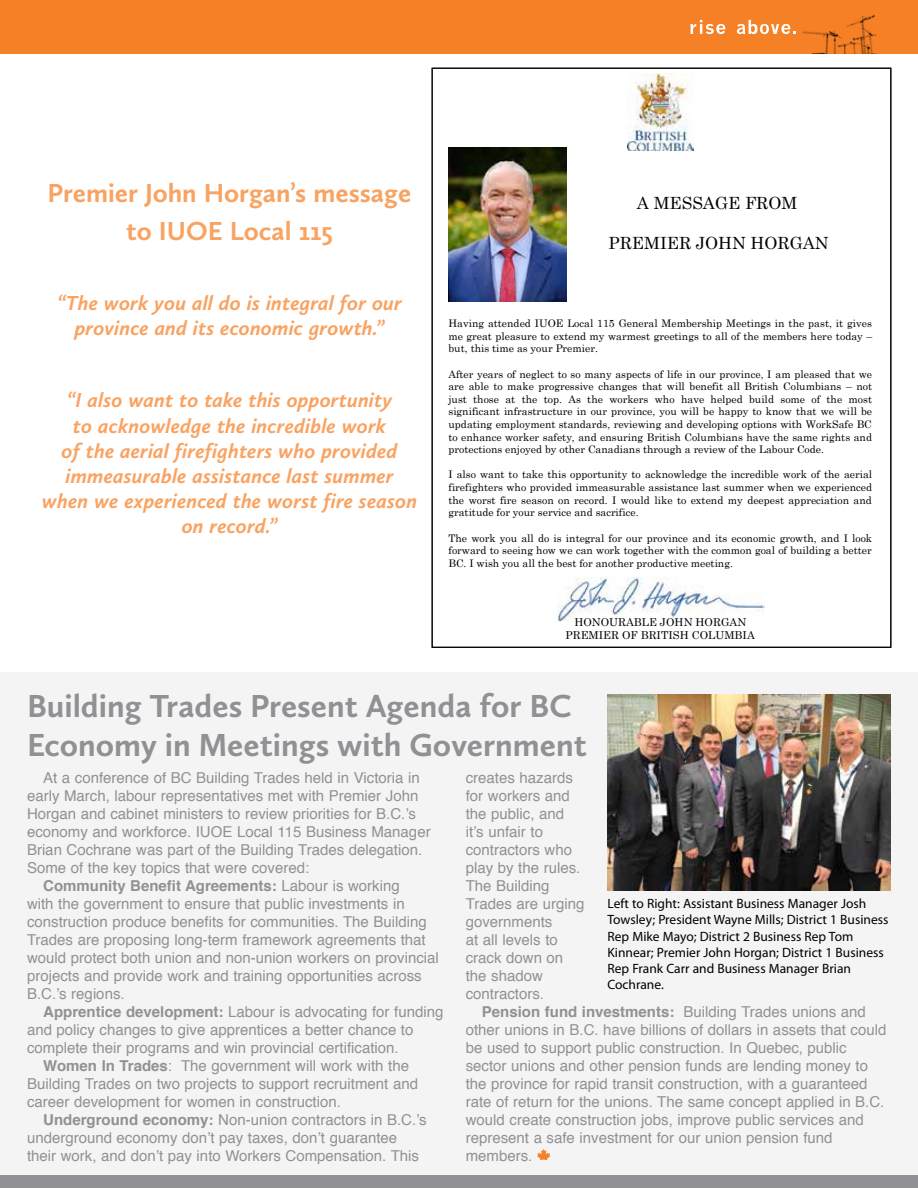
<style>
.page{position:relative;width:918px;height:1188px;background:#fff}
.page>*{position:absolute;margin:0;border:0;box-sizing:border-box;transform-origin:0 0}
.t1{font:700 33px/39.6px "Calluna Sans";color:#919195}
.t2{font:700 27px/37.8px "Calluna Sans";color:#f9a362;text-align:center}
.t3{font:italic 700 21px/25.2px "Calluna Sans";letter-spacing:.01em;color:#f9a362;text-align:center}
.t4{font:16.8px "Century";color:#000}
.t5{font:15px/18px "Helvetica";color:#919195}
.t6{font:700 15px "Helvetica";color:#919195}
.t7{font:13.5px/16.2px "Myriad Pro";color:#000}
.t8{font:10.95px/13px "Century";color:#000;text-align:center}
.t9{font:10.5px/12.6px "Century";color:#000;text-align:justify}
.s1{font-weight:400}
.s2{font-weight:700}
</style>
<div class="page">
<div style="left:0;top:1174px;width:918px;height:14px;background:#919195"></div>
<div style="left:0;top:0;width:918px;height:54px;background:#f58025"></div>
<svg style="left:691px;top:20px;width:34px;height:14px"></svg>
<svg style="left:737px;top:20px;width:59px;height:14px"></svg>
<img style="left:803px;top:15px;width:74px;height:38px">
<svg style="left:448px;top:73px;width:317px;height:549px"></svg>
<div style="left:0;top:672px;width:918px;height:502px;background:#f4f4f4"></div>
<svg style="left:537px;top:1149px;width:13px;height:11px"></svg>
<img style="left:608px;top:695px;width:283px;height:196px">
<h2 class="t2" style="left:48px;top:174px;width:365px">Premier John Horgan’s message to IUOE Local 115</h2>
<h3 class="t3" style="left:57px;top:290px;width:346px">“The work you all do is integral for our province and its economic growth.”</h3>
<h3 class="t3" style="left:42px;top:387px;width:377px">“I also want to take this opportunity<br>to acknowledge the incredible work<br>of the aerial firefighters who provided immeasurable assistance last summer when we experienced the worst fire season on record.”</h3>
<p class="t4" style="left:637px;top:189px;width:162px">A MESSAGE FROM</p>
<p class="t4" style="left:609px;top:229px;width:222px">PREMIER JOHN HORGAN</p>
<p class="t9" style="left:448px;top:316px;width:425px">Having attended IUOE Local 115 General Membership Meetings in the past, it gives me great pleasure to extend my warmest greetings to all of the members here today – but, this time as your Premier.</p>
<p class="t9" style="left:448px;top:367px;width:425px">After years of neglect to so many aspects of life in our province, I am pleased that we are able to make progressive changes that will benefit all British Columbians – not just those at the top. As the workers who have helped build some of the most significant infrastructure in our province, you will be happy to know that we will be updating employment standards, reviewing and developing options with WorkSafe BC to enhance worker safety, and ensuring British Columbians have the same rights and protections enjoyed by other Canadians through a review of the Labour Code.</p>
<p class="t9" style="left:448px;top:467px;width:425px">I also want to take this opportunity to acknowledge the incredible work of the aerial firefighters who provided immeasurable assistance last summer when we experienced the worst fire season on record. I would like to extend my deepest appreciation and gratitude for your service and sacrifice.</p>
<p class="t9" style="left:448px;top:531px;width:425px">The work you all do is integral for our province and its economic growth, and I look forward to seeing how we can work together with the common goal of building a better BC. I wish you all the best for another productive meeting.</p>
<p class="t8" style="left:566px;top:614px;width:191px">HONOURABLE JOHN HORGAN<br>PREMIER OF BRITISH COLUMBIA</p>
<h1 class="t1" style="left:27px;top:685px;width:561px">Building Trades Present Agenda for BC<br>Economy in Meetings with Government</h1>
<p class="t5" style="left:43px;top:769px;width:378px">At a conference of BC Building Trades held in Victoria in</p>
<p class="t5" style="left:27px;top:787px;width:393px">early March, labour representatives met with Premier John</p>
<p class="t5" style="left:27px;top:805px;width:391px">Horgan and cabinet ministers to review priorities for B.C.’s</p>
<p class="t5" style="left:27px;top:823px;width:405px">economy and workforce. IUOE Local 115 Business Manager</p>
<p class="t5" style="left:27px;top:841px;width:397px">Brian Cochrane was part of the Building Trades delegation.</p>
<p class="t5" style="left:27px;top:859px;width:284px">Some of the key topics that were covered:</p>
<p class="t6" style="left:43px;top:873px;width:358px">Community Benefit Agreements: <span class="s1">Labour is working</span></p>
<p class="t5" style="left:27px;top:895px;width:379px">with the government to ensure that public investments in</p>
<p class="t5" style="left:27px;top:913px;width:401px">construction produce benefits for communities. The Building</p>
<p class="t5" style="left:27px;top:931px;width:400px">Trades are proposing long-term framework agreements that</p>
<p class="t5" style="left:27px;top:949px;width:413px">would protect both union and non-union workers on provincial</p>
<p class="t5" style="left:27px;top:967px;width:396px">projects and provide work and training opportunities across</p>
<p class="t5" style="left:27px;top:985px;width:99px">B.C.’s regions.</p>
<p class="t5" style="left:43px;top:1003px;width:402px"><span class="s2">Apprentice development:</span> Labour is advocating for funding</p>
<p class="t5" style="left:27px;top:1021px;width:388px">and policy changes to give apprentices a better chance to</p>
<p class="t5" style="left:27px;top:1039px;width:373px">complete their programs and win provincial certification.</p>
<p class="t5" style="left:43px;top:1057px;width:367px"><span class="s2">Women In Trades</span>: The government will work with the</p>
<p class="t5" style="left:27px;top:1075px;width:393px">Building Trades on two projects to support recruitment and</p>
<p class="t5" style="left:27px;top:1093px;width:315px">career development for women in construction.</p>
<p class="t5" style="left:43px;top:1111px;width:385px"><span class="s2">Underground economy:</span> Non-union contractors in B.C.’s</p>
<p class="t5" style="left:27px;top:1129px;width:372px">underground economy don’t pay taxes, don’t guarantee</p>
<p class="t5" style="left:27px;top:1147px;width:394px">their work, and don’t pay into Workers Compensation. This</p>
<p class="t5" style="left:466px;top:769px;width:120px">creates hazards for workers and the public, and it’s unfair to contractors who play by the rules.<br>The Building<br>Trades are urging governments<br>at all levels to crack down on the shadow contractors.</p>
<p class="t5" style="left:466px;top:1003px;width:422px;text-indent:16px"><span class="s2">Pension fund investments:</span> Building Trades unions and other unions in B.C. have billions of dollars in assets that could be used to support public construction. In Quebec, public sector unions and other pension funds are lending money to the province for rapid transit construction, with a guaranteed rate of return for the unions. The same concept applied in B.C. would create construction jobs, improve public services and represent a safe investment for our union pension fund members.</p>
<p class="t7" style="left:608px;top:895px;width:282px">Left to Right: Assistant Business Manager Josh Towsley; President Wayne Mills; District 1 Business Rep Mike Mayo; District 2 Business Rep Tom Kinnear; Premier John Horgan; District 1 Business Rep Frank Carr and Business Manager Brian Cochrane.</p>
</div>
